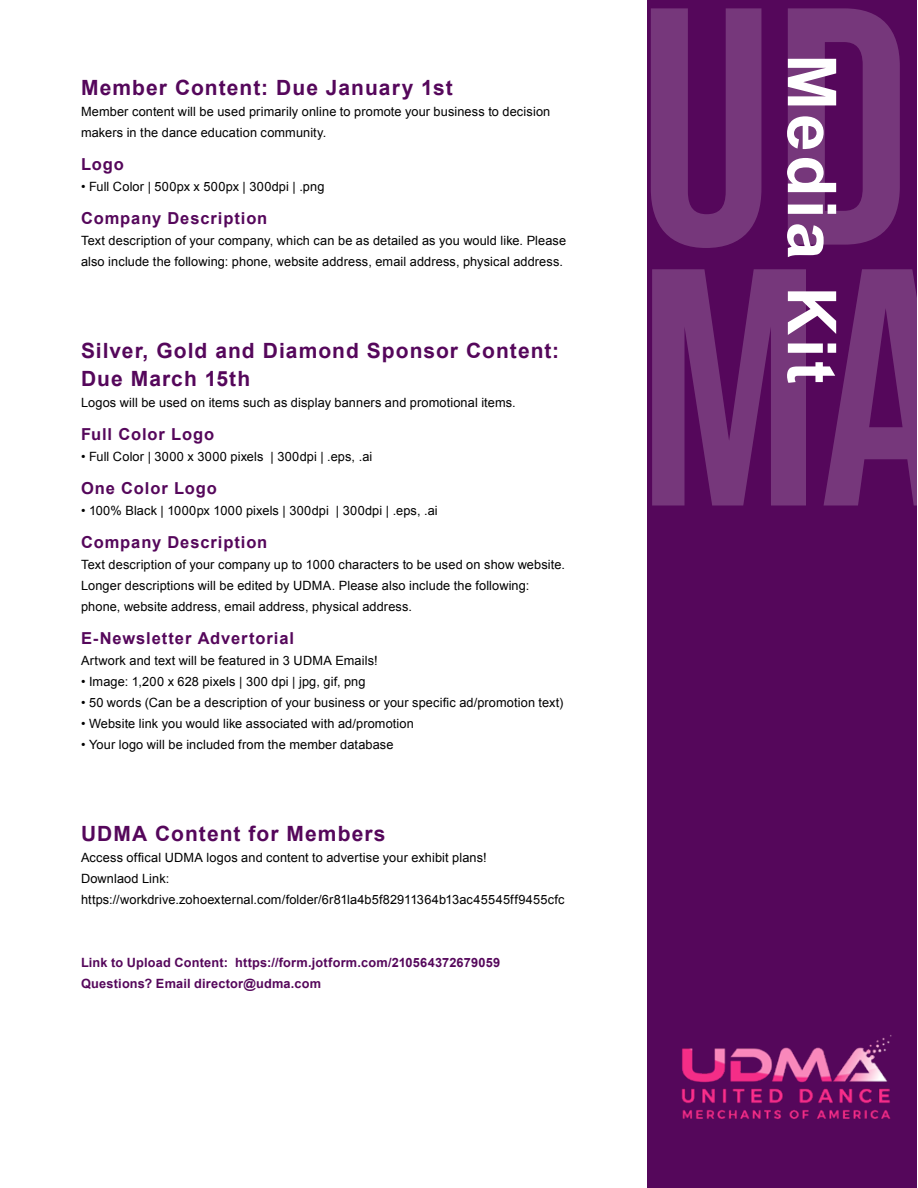
<style>
.page{position:relative;width:918px;height:1188px;background:#fff}
.page>*{position:absolute;margin:0;border:0;box-sizing:border-box;transform-origin:0 0}
.t1{font:700 337.5px/260.9px "Bebas Neue Pro";color:#fff}
.t2{font:700 67.5px "Arial";letter-spacing:.05em;color:#fff}
.t3{font:700 21px/28.5px "Arial";letter-spacing:.05em;color:#55075b}
.t4{font:700 16.5px "Arial";letter-spacing:.055em;color:#55075b}
.t5{font:12.75px/21px "Arial";letter-spacing:.01em;color:#000}
.t6{font:700 12.75px/21px "Arial";letter-spacing:.015em;color:#55075b}
</style>
<div class="page">
<div style="left:648px;top:0;width:269px;height:1187px;background:#55075b"></div>
<img style="left:681px;top:1035px;width:211px;height:84px">
<h3 class="t3" style="left:81px;top:74px;width:373px">Member Content: Due January 1st</h3>
<p class="t5" style="left:81px;top:101px;width:471px">Member content will be used primarily online to promote your business to decision makers in the dance education community.</p>
<p class="t4" style="left:81px;top:153px;width:44px">Logo</p>
<p class="t5" style="left:81px;top:176px;width:245px">• Full Color | 500px x 500px | 300dpi | .png</p>
<p class="t4" style="left:81px;top:207px;width:188px">Company Description</p>
<p class="t5" style="left:81px;top:230px;width:487px">Text description of your company, which can be as detailed as you would like. Please also include the following: phone, website address, email address, physical address.</p>
<h3 class="t3" style="left:81px;top:337px;width:480px">Silver, Gold and Diamond Sponsor Content:<br>Due March 15th</h3>
<p class="t5" style="left:81px;top:392px;width:436px">Logos will be used on items such as display banners and promotional items.</p>
<p class="t4" style="left:81px;top:423px;width:135px">Full Color Logo</p>
<p class="t5" style="left:81px;top:446px;width:293px">• Full Color | 3000 x 3000 pixels | 300dpi | .eps, .ai</p>
<p class="t4" style="left:81px;top:477px;width:138px">One Color Logo</p>
<p class="t5" style="left:81px;top:500px;width:358px">• 100% Black | 1000px 1000 pixels | 300dpi | 300dpi | .eps, .ai</p>
<p class="t4" style="left:81px;top:531px;width:188px">Company Description</p>
<p class="t5" style="left:81px;top:554px;width:485px">Text description of your company up to 1000 characters to be used on show website.<br>Longer descriptions will be edited by UDMA. Please also include the following: phone, website address, email address, physical address.</p>
<p class="t4" style="left:81px;top:627px;width:215px">E-Newsletter Advertorial</p>
<p class="t5" style="left:81px;top:650px;width:298px">Artwork and text will be featured in 3 UDMA Emails!</p>
<p class="t5" style="left:81px;top:671px;width:286px">• Image: 1,200 x 628 pixels | 300 dpi | jpg, gif, png</p>
<p class="t5" style="left:81px;top:692px;width:484px">• 50 words (Can be a description of your business or your specific ad/promotion text)</p>
<p class="t5" style="left:81px;top:713px;width:334px">• Website link you would like associated with ad/promotion</p>
<p class="t5" style="left:81px;top:734px;width:314px">• Your logo will be included from the member database</p>
<h3 class="t3" style="left:81px;top:820px;width:306px">UDMA Content for Members</h3>
<p class="t5" style="left:81px;top:847px;width:485px">Access offical UDMA logos and content to advertise your exhibit plans!<br>Downlaod Link: https://workdrive.zohoexternal.com/folder/6r81la4b5f82911364b13ac45545ff9455cfc</p>
<p class="t6" style="left:81px;top:952px;width:421px">Link to Upload Content: https://form.jotform.com/210564372679059<br>Questions? Email director@udma.com</p>
<h1 class="t1" style="left:638px;top:-7px;width:318px">UD<br>MA</h1>
<h2 class="t2" style="left:857px;top:54px;width:331px;rotate:90deg">Media Kit</h2>
</div>
